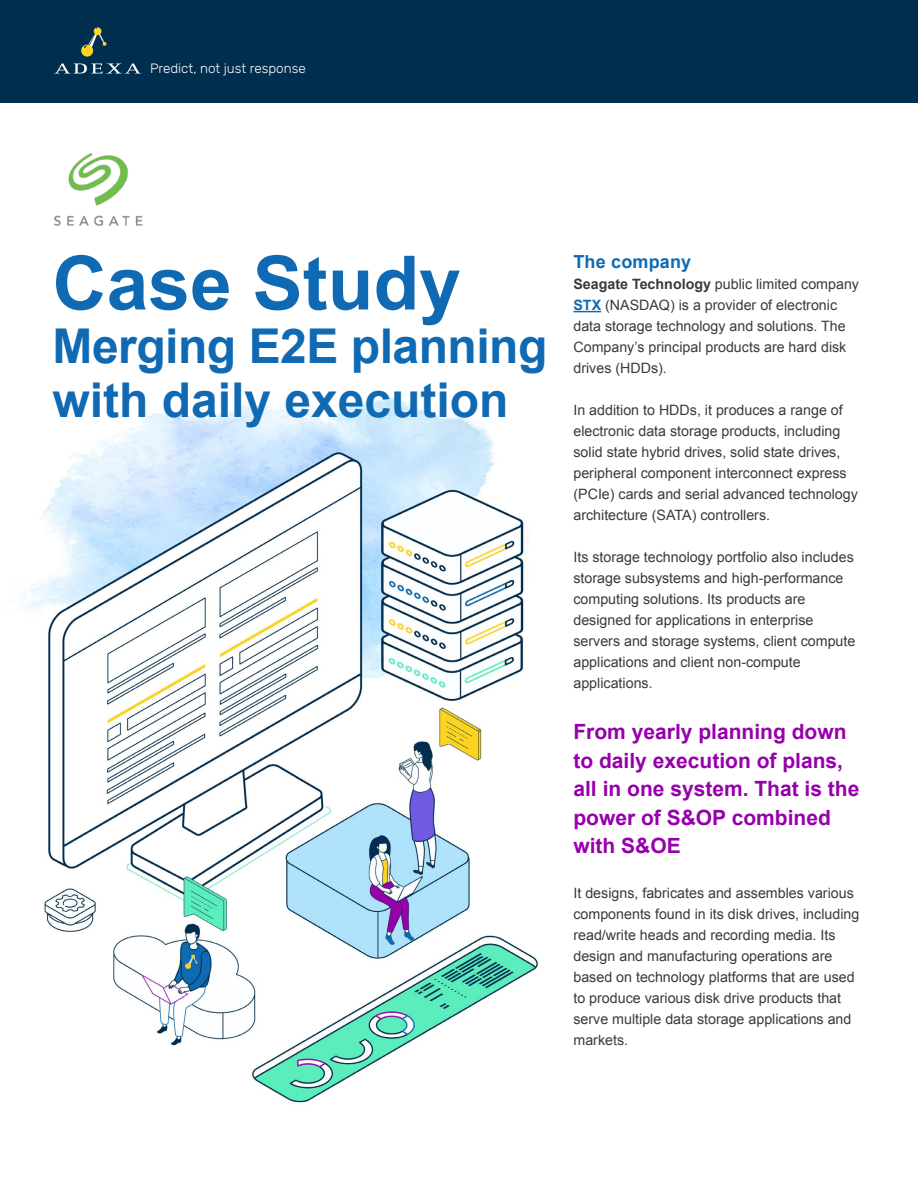
<style>
.page{position:relative;width:918px;height:1188px;background:#fff}
.page>*{position:absolute;margin:0;border:0;box-sizing:border-box;transform-origin:0 0}
.t1{font:700 75px "Arial";color:#0f6ab3}
.t2{font:700 48px/54px "Arial";letter-spacing:-.005em;color:#0f6ab3}
.t3{font:700 21px/28.5px "Arial";color:#9600ab}
.t4{font:700 18px "Arial";letter-spacing:.01em;color:#0f6ab3}
.t5{font:14.25px/21px "Arial";color:#3a3a3a}
.t6{font:300 13.5px "Rubik";color:#fff}
.s1{font-weight:700}
.s2{font-weight:700;color:#0f6ab3}
</style>
<div class="page">
<img style="left:19px;top:393px;width:519px;height:710px">
<div style="left:0;top:0;width:918px;height:102px;background:#002e4f"></div>
<svg style="left:55px;top:63px;width:85px;height:10px"></svg>
<svg style="left:81px;top:27px;width:26px;height:30px"></svg>
<svg style="left:573px;top:311px;width:28px;height:1px"></svg>
<img style="left:54px;top:153px;width:89px;height:73px">
<p class="t6" style="left:150px;top:61px;width:157px">Predict, not just response</p>
<h1 class="t1" style="left:52px;top:234px;width:410px">Case Study</h1>
<h2 class="t2" style="left:52px;top:321px;width:496px">Merging E2E planning with daily execution</h2>
<p class="t4" style="left:573px;top:250px;width:119px">The company</p>
<p class="t5" style="left:573px;top:274px;width:287px"><span class="s1">Seagate Technology</span> public limited company <span class="s2">STX</span> (NASDAQ) is a provider of electronic data storage technology and solutions. The Company’s principal products are hard disk drives (HDDs).</p>
<p class="t5" style="left:573px;top:400px;width:286px">In addition to HDDs, it produces a range of electronic data storage products, including solid state hybrid drives, solid state drives, peripheral component interconnect express (PCIe) cards and serial advanced technology architecture (SATA) controllers.</p>
<p class="t5" style="left:573px;top:547px;width:283px">Its storage technology portfolio also includes storage subsystems and high-performance computing solutions. Its products are designed for applications in enterprise servers and storage systems, client compute applications and client non-compute applications.</p>
<h3 class="t3" style="left:573px;top:718px;width:287px">From yearly planning down to daily execution of plans, all in one system. That is the power of S&amp;OP combined with S&amp;OE</h3>
<p class="t5" style="left:573px;top:883px;width:287px">It designs, fabricates and assembles various components found in its disk drives, including read/write heads and recording media. Its design and manufacturing operations are based on technology platforms that are used to produce various disk drive products that serve multiple data storage applications and markets.</p>
</div>
